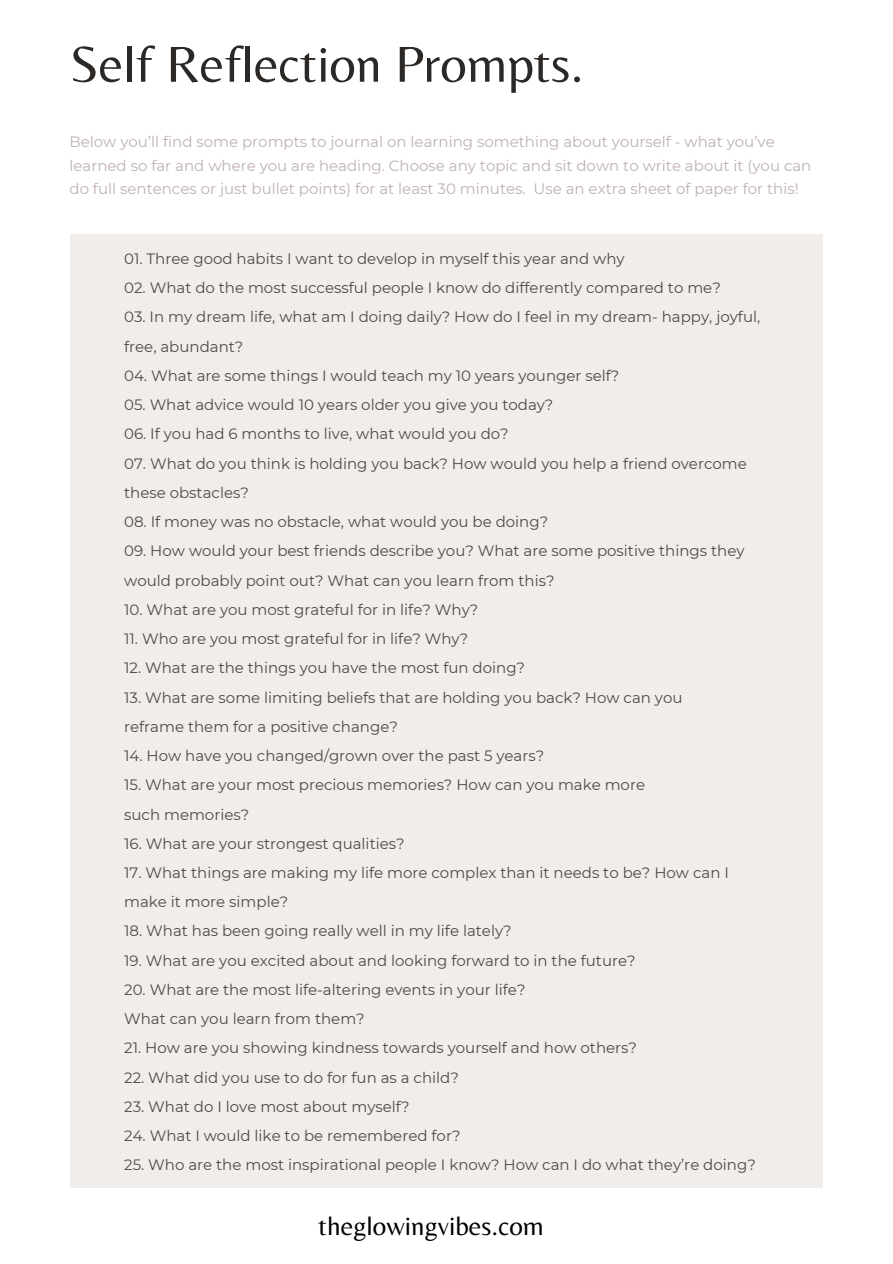
<style>
.page{position:relative;width:893px;height:1264px;background:#fff}
.page>*{position:absolute;margin:0;border:0;box-sizing:border-box;transform-origin:0 0}
.t1{font:52.5px "Belleza";color:#2b2826}
.t2{font:27px "Belleza";color:#000}
.t3{font:15px/29.2px "Montserrat";color:#4d4a48}
.t4{font:15px/23.5px "Montserrat";color:#bfb0b2}
</style>
<div class="page">
<div style="left:70px;top:234px;width:752px;height:953px;background:#f0edea"></div>
<p class="t1" style="left:69px;top:33px;width:515px">Self Reflection Prompts.</p>
<p class="t4" style="left:69px;top:130px;width:743px">Below you’ll find some prompts to journal on learning something about yourself - what you’ve learned so far and where you are heading. Choose any topic and sit down to write about it (you can do full sentences or just bullet points) for at least 30 minutes. Use an extra sheet of paper for this!</p>
<p class="t3" style="left:124px;top:244px;width:502px">01. Three good habits I want to develop in myself this year and why</p>
<p class="t3" style="left:124px;top:273px;width:598px">02. What do the most successful people I know do differently compared to me?</p>
<p class="t3" style="left:124px;top:302px;width:637px">03. In my dream life, what am I doing daily? How do I feel in my dream- happy, joyful, free, abundant?</p>
<p class="t3" style="left:124px;top:361px;width:497px">04. What are some things I would teach my 10 years younger self?</p>
<p class="t3" style="left:124px;top:390px;width:431px">05. What advice would 10 years older you give you today?</p>
<p class="t3" style="left:124px;top:419px;width:386px">06. If you had 6 months to live, what would you do?</p>
<p class="t3" style="left:124px;top:448px;width:624px">07. What do you think is holding you back? How would you help a friend overcome these obstacles?</p>
<p class="t3" style="left:124px;top:507px;width:425px">08. If money was no obstacle, what would you be doing?</p>
<p class="t3" style="left:124px;top:536px;width:621px">09. How would your best friends describe you? What are some positive things they would probably point out? What can you learn from this?</p>
<p class="t3" style="left:124px;top:595px;width:355px">10. What are you most grateful for in life? Why?</p>
<p class="t3" style="left:124px;top:624px;width:345px">11. Who are you most grateful for in life? Why?</p>
<p class="t3" style="left:124px;top:653px;width:402px">12. What are the things you have the most fun doing?</p>
<p class="t3" style="left:124px;top:682px;width:560px">13. What are some limiting beliefs that are holding you back? How can you</p>
<p class="t3" style="left:124px;top:711px;width:275px">reframe them for a positive change?</p>
<p class="t3" style="left:124px;top:741px;width:421px">14. How have you changed/grown over the past 5 years?</p>
<p class="t3" style="left:124px;top:770px;width:522px">15. What are your most precious memories? How can you make more</p>
<p class="t3" style="left:124px;top:799px;width:127px">such memories?</p>
<p class="t3" style="left:124px;top:828px;width:282px">16. What are your strongest qualities?</p>
<p class="t3" style="left:124px;top:858px;width:606px">17. What things are making my life more complex than it needs to be? How can I make it more simple?</p>
<p class="t3" style="left:124px;top:916px;width:389px">18. What has been going really well in my life lately?</p>
<p class="t3" style="left:124px;top:945px;width:513px">19. What are you excited about and looking forward to in the future?</p>
<p class="t3" style="left:124px;top:974px;width:403px">20. What are the most life-altering events in your life?</p>
<p class="t3" style="left:124px;top:1004px;width:242px">What can you learn from them?</p>
<p class="t3" style="left:124px;top:1033px;width:514px">21. How are you showing kindness towards yourself and how others?</p>
<p class="t3" style="left:124px;top:1062px;width:336px">22. What did you use to do for fun as a child?</p>
<p class="t3" style="left:124px;top:1091px;width:287px">23. What do I love most about myself?</p>
<p class="t3" style="left:124px;top:1121px;width:338px">24. What I would like to be remembered for?</p>
<p class="t3" style="left:124px;top:1150px;width:633px">25. Who are the most inspirational people I know? How can I do what they’re doing?</p>
<p class="t2" style="left:318px;top:1210px;width:227px">theglowingvibes.com</p>
</div>
